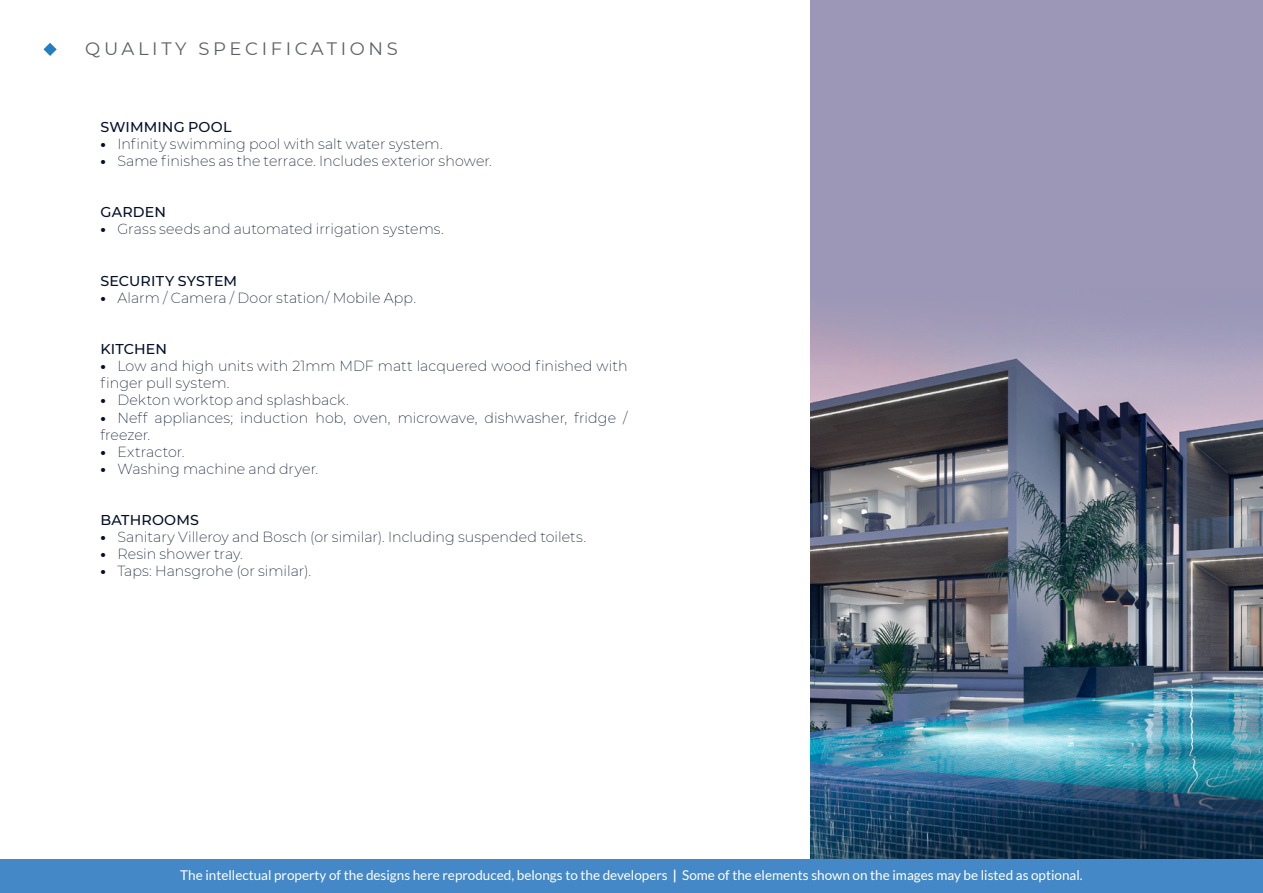
<style>
.page{position:relative;width:1263px;height:893px;background:#fff}
.page>*{position:absolute;margin:0;border:0;box-sizing:border-box;transform-origin:0 0}
.t1{font:18px "Montserrat";letter-spacing:.2em;color:#5e6163}
.t2{font:200 14.25px/17.1px "Montserrat";letter-spacing:.005em;color:#030e29}
.t3{font:500 14.25px "Montserrat";letter-spacing:.015em;color:#030e29}
.t4{font:13.5px "Lato";color:#fff}
.s1{font-weight:800}
.s2{font-weight:700}
</style>
<div class="page">
<div style="left:0;top:859px;width:1263px;height:34px;background:#4488c7"></div>
<div style="left:810px;top:0;width:453px;height:859px;background:#9c97b7"></div>
<img style="left:810px;top:429px;width:453px;height:430px">
<svg style="left:810px;top:319px;width:453px;height:110px"></svg>
<svg style="left:43px;top:43px;width:14px;height:13px"></svg>
<p class="t1" style="left:85px;top:37px;width:314px">QUALITY SPECIFICATIONS</p>
<p class="t3" style="left:100px;top:117px;width:133px">SWIMMING POOL</p>
<p class="t2" style="left:100px;top:135px;width:344px"><span class="s1">•</span> Infinity swimming pool with salt water system.</p>
<p class="t2" style="left:100px;top:152px;width:393px"><span class="s1">•</span> Same finishes as the terrace. Includes exterior shower.</p>
<p class="t3" style="left:100px;top:202px;width:67px">GARDEN</p>
<p class="t2" style="left:100px;top:220px;width:345px"><span class="s1">•</span> Grass seeds and automated irrigation systems.</p>
<p class="t3" style="left:100px;top:271px;width:138px">SECURITY SYSTEM</p>
<p class="t2" style="left:100px;top:289px;width:317px"><span class="s1">•</span> Alarm / Camera / Door station/ Mobile App.</p>
<p class="t3" style="left:100px;top:339px;width:68px">KITCHEN</p>
<p class="t2" style="left:100px;top:357px;width:529px"><span class="s1">•</span> Low and high units with 21mm MDF matt lacquered wood finished with finger pull system.</p>
<p class="t2" style="left:100px;top:391px;width:250px"><span class="s1">•</span> Dekton worktop and splashback.</p>
<p class="t2" style="left:100px;top:408px;width:529px"><span class="s1">•</span> Neff appliances; induction hob, oven, microwave, dishwasher, fridge / freezer.</p>
<p class="t2" style="left:100px;top:443px;width:85px"><span class="s1">•</span> Extractor.</p>
<p class="t2" style="left:100px;top:460px;width:219px"><span class="s1">•</span> Washing machine and dryer.</p>
<p class="t3" style="left:100px;top:510px;width:100px">BATHROOMS</p>
<p class="t2" style="left:100px;top:528px;width:487px"><span class="s1">•</span> Sanitary Villeroy and Bosch (or similar). Including suspended toilets.</p>
<p class="t2" style="left:100px;top:545px;width:144px"><span class="s1">•</span> Resin shower tray.</p>
<p class="t2" style="left:100px;top:562px;width:212px"><span class="s1">•</span> Taps: Hansgrohe (or similar).</p>
<p class="t4" style="left:180px;top:867px;width:904px">The intellectual property of the designs here reproduced, belongs to the developers <span class="s2">|</span> Some of the elements shown on the images may be listed as optional.</p>
</div>
